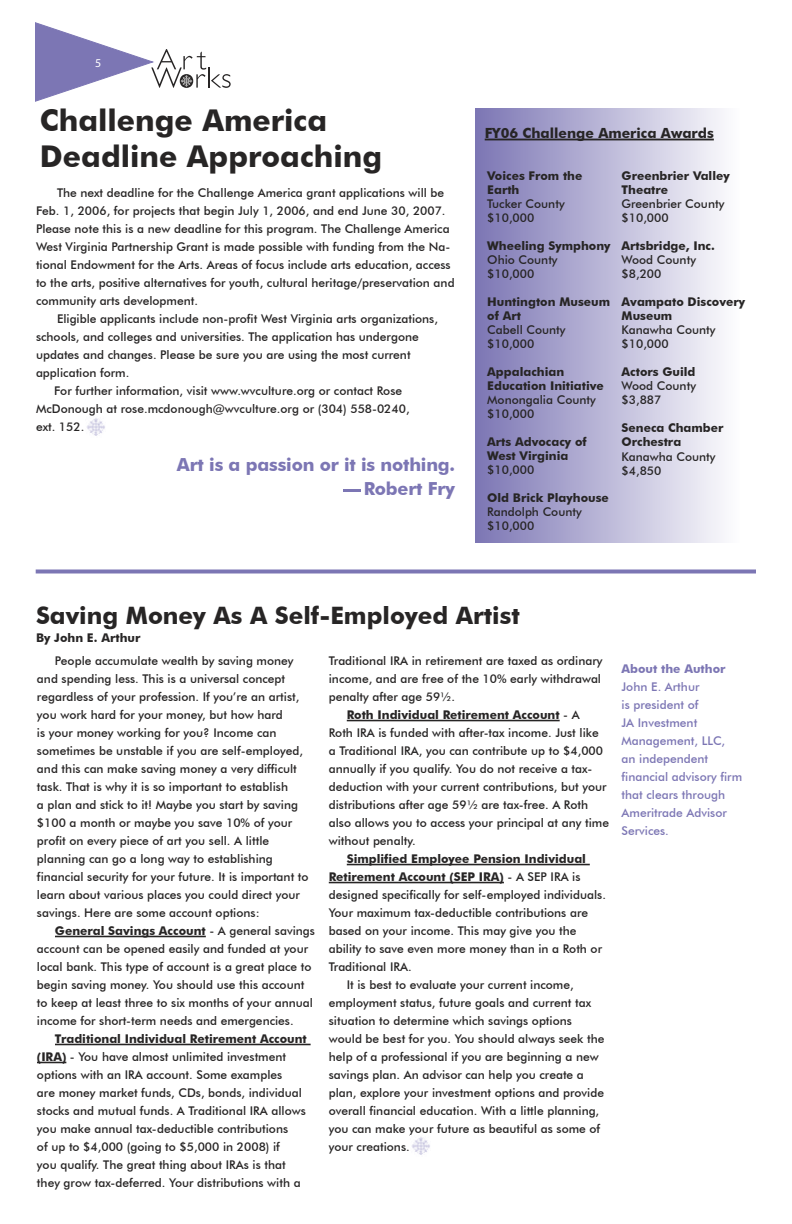
<style>
.page{position:relative;width:792px;height:1224px;background:#fff}
.page>*{position:absolute;margin:0;border:0;box-sizing:border-box;transform-origin:0 0}
.t1{font:700 30px/36px "Futura BT";color:#272525}
.t2{font:700 24px "Futura BT";color:#272525}
.t3{font:700 18px/24px "Futura BT";letter-spacing:-.01em;color:#7c76b4;text-align:right}
.t4{font:700 14px "Futura BT";color:#272525}
.t5{font:500 12px/18px "Futura BT";color:#272525}
.t6{font:700 12px/14px "Futura BT";color:#272525}
.t7{font:500 12px/18px "Futura BT";color:#7c76b4}
.t8{font:700 12px "Futura BT";color:#7c76b4}
.t9{font:700 12px "Futura";color:#fff}
.s1{font-weight:700}
.s2{font-weight:500}
</style>
<div class="page">
<hr style="left:55px;top:936px;width:151px;height:1px;background:#272525">
<hr style="left:55px;top:1044px;width:256px;height:1px;background:#272525">
<svg style="left:37px;top:1062px;width:29px;height:1px"></svg>
<svg style="left:35px;top:22px;width:196px;height:80px"></svg>
<div style="left:475px;top:108px;width:265px;height:435px;background:linear-gradient(to right,#7b75b3,#fdfdfe)"></div>
<hr style="left:485px;top:139px;width:229px;height:1px;background:#272525">
<hr style="left:347px;top:720px;width:213px;height:1px;background:#272525">
<hr style="left:347px;top:864px;width:243px;height:1px;background:#272525">
<hr style="left:329px;top:882px;width:175px;height:1px;background:#272525">
<svg style="left:36px;top:569px;width:720px;height:4px;background:#8c86bd"></svg>
<img style="left:412px;top:1137px;width:18px;height:18px">
<img style="left:87px;top:418px;width:18px;height:18px">
<p class="t9" style="left:95px;top:56px;width:8px">5</p>
<h1 class="t1" style="left:40px;top:102px;width:344px">Challenge America<br>Deadline Approaching</h1>
<p class="t5" style="left:36px;top:184px;width:420px;text-indent:21px">The next deadline for the Challenge America grant applications will be Feb. 1, 2006, for projects that begin July 1, 2006, and end June 30, 2007.<br>Please note this is a new deadline for this program. The Challenge America West Virginia Partnership Grant is made possible with funding from the Na&shy;tional Endowment for the Arts. Areas of focus include arts education, access to the arts, positive alternatives for youth, cultural heritage/preservation and community arts development.</p>
<p class="t5" style="left:57px;top:310px;width:383px">Eligible applicants include non-profit West Virginia arts organizations,</p>
<p class="t5" style="left:36px;top:328px;width:384px">schools, and colleges and universities. The application has undergone</p>
<p class="t5" style="left:36px;top:346px;width:376px">updates and changes. Please be sure you are using the most current</p>
<p class="t5" style="left:36px;top:364px;width:95px">application form.</p>
<p class="t5" style="left:54px;top:382px;width:350px">For further information, visit www.wvculture.org or contact Rose</p>
<p class="t5" style="left:36px;top:400px;width:375px">McDonough at rose.mcdonough@wvculture.org or (304) 558-0240,</p>
<p class="t5" style="left:36px;top:418px;width:50px">ext. 152.</p>
<h3 class="t3" style="left:177px;top:453px;width:280px">Art is a passion or it is nothing. -Robert Fry</h3>
<p class="t4" style="left:485px;top:124px;width:231px">FY06 Challenge America Awards</p>
<p class="t6" style="left:487px;top:168px;width:97px">Voices From the<br>Earth</p>
<p class="t5" style="left:487px;top:196px;width:79px;line-height:14px">Tucker County $10,000</p>
<p class="t6" style="left:487px;top:238px;width:125px">Wheeling Symphony</p>
<p class="t5" style="left:487px;top:252px;width:72px;line-height:14px">Ohio County $10,000</p>
<p class="t6" style="left:487px;top:294px;width:124px">Huntington Museum of Art</p>
<p class="t5" style="left:487px;top:322px;width:80px;line-height:14px">Cabell County $10,000</p>
<p class="t6" style="left:487px;top:364px;width:118px">Appalachian<br>Education Initiative</p>
<p class="t5" style="left:487px;top:392px;width:110px;line-height:14px">Monongalia County $10,000</p>
<p class="t6" style="left:487px;top:434px;width:101px">Arts Advocacy of<br>West Virginia</p>
<p class="t5" style="left:487px;top:460px;width:49px">$10,000</p>
<p class="t6" style="left:487px;top:490px;width:123px">Old Brick Playhouse</p>
<p class="t5" style="left:487px;top:504px;width:96px;line-height:14px">Randolph County $10,000</p>
<p class="t6" style="left:622px;top:169px;width:110px">Greenbrier Valley<br>Theatre</p>
<p class="t5" style="left:622px;top:197px;width:104px;line-height:14px">Greenbrier County $10,000</p>
<p class="t6" style="left:622px;top:239px;width:95px">Artsbridge, Inc.</p>
<p class="t5" style="left:622px;top:253px;width:76px;line-height:14px">Wood County $8,200</p>
<p class="t6" style="left:622px;top:295px;width:125px">Avampato Discovery<br>Museum</p>
<p class="t5" style="left:622px;top:323px;width:95px;line-height:14px">Kanawha County $10,000</p>
<p class="t6" style="left:622px;top:365px;width:75px">Actors Guild</p>
<p class="t5" style="left:622px;top:379px;width:76px;line-height:14px">Wood County $3,887</p>
<p class="t6" style="left:622px;top:421px;width:103px">Seneca Chamber<br>Orchestra</p>
<p class="t5" style="left:622px;top:449px;width:95px;line-height:14px">Kanawha County $4,850</p>
<h2 class="t2" style="left:36px;top:601px;width:485px">Saving Money As A Self-Employed Artist</h2>
<p class="t6" style="left:36px;top:630px;width:106px">By John E. Arthur</p>
<p class="t5" style="left:37px;top:652px;width:273px;text-indent:18px">People accumulate wealth by saving money and spending less. This is a universal concept regardless of your profession. If you’re an artist, you work hard for your money, but how hard<br>is your money working for you? Income can sometimes be unstable if you are self-employed, and this can make saving money a very difficult task. That is why it is so important to establish<br>a plan and stick to it! Maybe you start by saving $100 a month or maybe you save 10% of your profit on every piece of art you sell. A little planning can go a long way to establishing financial security for your future. It is important to learn about various places you could direct your savings. Here are some account options:</p>
<p class="t5" style="left:37px;top:922px;width:279px;text-indent:18px"><span class="s1">General Savings Account</span> - A general savings account can be opened easily and funded at your local bank. This type of account is a great place to begin saving money. You should use this account to keep at least three to six months of your annual income for short-term needs and emergencies.</p>
<p class="t5" style="left:37px;top:1030px;width:271px;text-indent:18px"><span class="s1">Traditional Individual Retirement Account (IRA)</span> - You have almost unlimited investment options with an IRA account. Some examples<br>are money market funds, CDs, bonds, individual stocks and mutual funds. A Traditional IRA allows you make annual tax-deductible contributions<br>of up to $4,000 (going to $5,000 in 2008) if<br>you qualify. The great thing about IRAs is that they grow tax-deferred. Your distributions with a</p>
<p class="t5" style="left:329px;top:652px;width:275px">Traditional IRA in retirement are taxed as ordinary</p>
<p class="t5" style="left:329px;top:670px;width:274px">income, and are free of the 10% early withdrawal</p>
<p class="t5" style="left:329px;top:688px;width:128px">penalty after age 59½.</p>
<p class="t6" style="left:347px;top:708px;width:234px">Roth Individual Retirement Account <span class="s2">- A</span></p>
<p class="t5" style="left:329px;top:724px;width:271px">Roth IRA is funded with after-tax income. Just like</p>
<p class="t5" style="left:329px;top:742px;width:276px">a Traditional IRA, you can contribute up to $4,000</p>
<p class="t5" style="left:329px;top:760px;width:265px">annually if you qualify. You do not receive a tax-</p>
<p class="t5" style="left:329px;top:778px;width:279px">deduction with your current contributions, but your</p>
<p class="t5" style="left:329px;top:796px;width:261px">distributions after age 59½ are tax-free. A Roth</p>
<p class="t5" style="left:329px;top:814px;width:282px">also allows you to access your principal at any time</p>
<p class="t5" style="left:329px;top:832px;width:88px">without penalty.</p>
<p class="t6" style="left:347px;top:852px;width:241px">Simplified Employee Pension Individual</p>
<p class="t6" style="left:329px;top:870px;width:253px">Retirement Account (SEP IRA) <span class="s2">- A SEP IRA is</span></p>
<p class="t5" style="left:329px;top:886px;width:279px">designed specifically for self-employed individuals.</p>
<p class="t5" style="left:329px;top:904px;width:261px">Your maximum tax-deductible contributions are</p>
<p class="t5" style="left:329px;top:922px;width:249px">based on your income. This may give you the</p>
<p class="t5" style="left:329px;top:940px;width:275px">ability to save even more money than in a Roth or</p>
<p class="t5" style="left:329px;top:958px;width:85px">Traditional IRA.</p>
<p class="t5" style="left:347px;top:976px;width:228px">It is best to evaluate your current income,</p>
<p class="t5" style="left:329px;top:994px;width:264px">employment status, future goals and current tax</p>
<p class="t5" style="left:329px;top:1012px;width:245px">situation to determine which savings options</p>
<p class="t5" style="left:329px;top:1030px;width:277px">would be best for you. You should always seek the</p>
<p class="t5" style="left:329px;top:1048px;width:272px">help of a professional if you are beginning a new</p>
<p class="t5" style="left:329px;top:1066px;width:257px">savings plan. An advisor can help you create a</p>
<p class="t5" style="left:329px;top:1084px;width:277px">plan, explore your investment options and provide</p>
<p class="t5" style="left:329px;top:1102px;width:272px">overall financial education. With a little planning,</p>
<p class="t5" style="left:329px;top:1120px;width:273px">you can make your future as beautiful as some of</p>
<p class="t5" style="left:329px;top:1138px;width:82px">your creations.</p>
<p class="t8" style="left:622px;top:662px;width:105px">About the Author</p>
<p class="t7" style="left:622px;top:678px;width:122px">John E. Arthur<br>is president of<br>JA Investment<br>Management, LLC, an independent financial advisory firm that clears through<br>Ameritrade Advisor<br>Services.</p>
</div>
